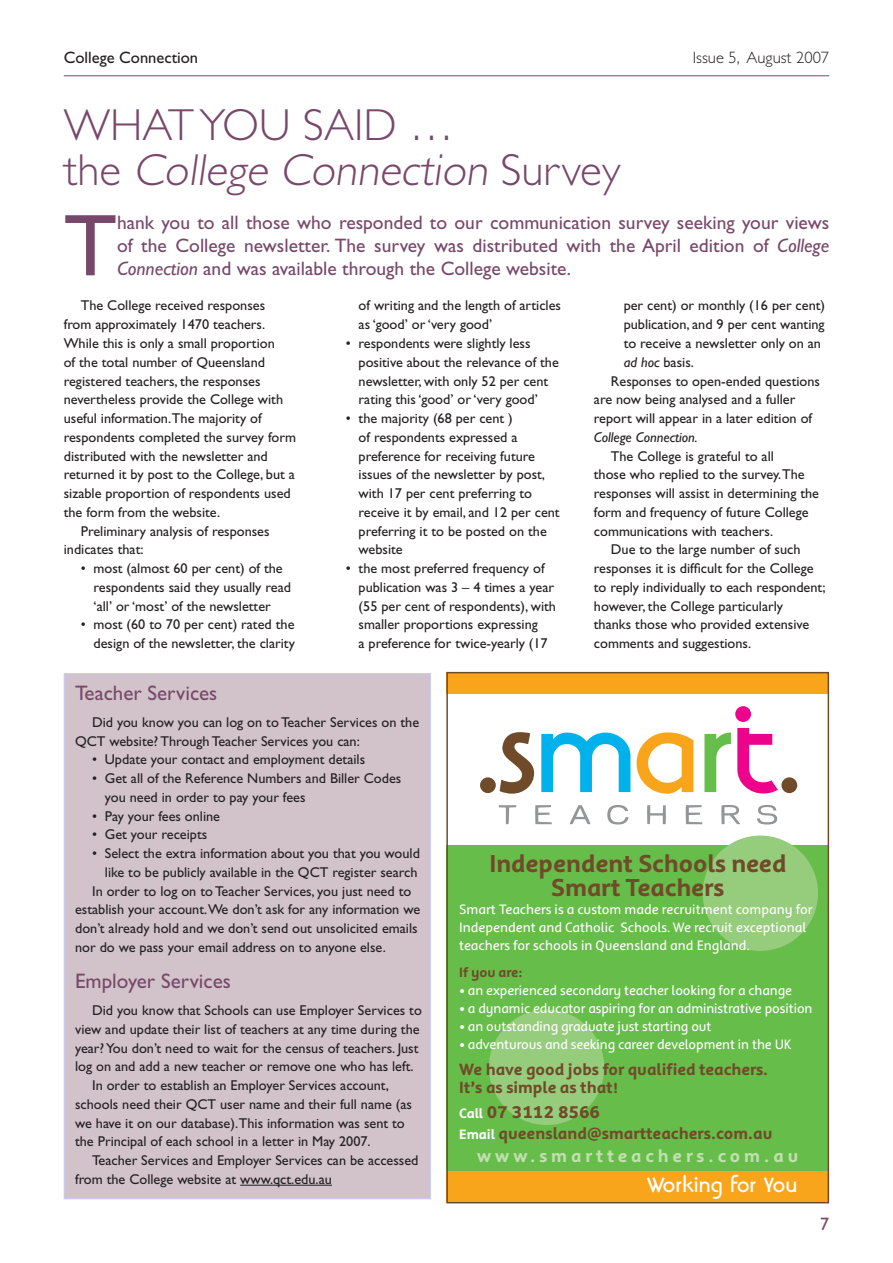
<style>
.page{position:relative;width:893px;height:1263px;background:#fff}
.page>*{position:absolute;margin:0;border:0;box-sizing:border-box;transform-origin:0 0}
.intro{font:88.05px "Gill Sans";color:#78486a}
.head_2{font:300 45px/45px "Gill Sans";color:#78486a}
.t1{font:700 27px/24px "Harmony Beta Text";color:#704b29;text-align:center}
.t2{font:700 25.5px "Linotype Banjoman";color:#fff}
.head_3{font:21px "Gill Sans";color:#78486a}
.t3{font:700 21px "Harmony Beta Text";color:#704b29}
.intro-2{font:19.5px/23.4px "Gill Sans";color:#78486a;text-align:justify}
.t4{font:700 19.5px "Harmony Beta Text";letter-spacing:.205em;color:#c2dfb0}
.t5{font:700 18px/18px "Harmony Beta Text";color:#704b29}
.t6{font:16.5px "Gill Sans";color:#231f20}
.t7{font:300 16.5px "Gill Sans";color:#231f20}
.t8{font:15px/18px "Harmony Beta Text";letter-spacing:-.01em;color:#fff}
.t9{font:700 15px "Harmony Beta Text";color:#704b29}
.body_txt_gill{font:14.25px/18.8px "Gill Sans";color:#231f20}
.bullets_gill{font:14.25px/18.8px "Gill Sans";color:#231f20}
.s1{font-style:italic}
.s2{font-weight:700}
.s3{font-size:15px;color:#fff}
</style>
<div class="page">
<hr style="left:64px;top:75px;width:765px;height:1px;background:#78486a">
<div style="left:64px;top:674px;width:366px;height:525px;background:#d2c3ca"></div>
<hr style="left:240px;top:1185px;width:92px;height:1px;background:#231f20">
<div style="left:446px;top:845px;width:383px;height:339px;background:#67bd4a"></div>
<div style="left:489px;top:1010px;width:115px;height:115px;background:#96cd7c;border-radius:50%"></div>
<div style="left:446px;top:672px;width:383px;height:21px;background:#f9a51b"></div>
<div style="left:446px;top:1171px;width:383px;height:32px;background:#f9a51b"></div>
<div style="left:703px;top:835px;width:115px;height:116px;background:#96cd7c;border-radius:50%"></div>
<div style="left:446px;top:672px;width:383px;height:531px;border:2px solid #704b29"></div>
<div style="left:735px;top:706px;width:16px;height:16px;background:#ed028c;border-radius:50%"></div>
<div style="left:781px;top:777px;width:16px;height:16px;background:#704b29;border-radius:50%"></div>
<div style="left:480px;top:777px;width:16px;height:16px;background:#704b29;border-radius:50%"></div>
<svg style="left:500px;top:732px;width:34px;height:62px"></svg>
<svg style="left:541px;top:732px;width:89px;height:60px"></svg>
<svg style="left:637px;top:732px;width:56px;height:62px"></svg>
<svg style="left:704px;top:732px;width:27px;height:60px"></svg>
<svg style="left:737px;top:728px;width:41px;height:65px"></svg>
<svg style="left:499px;top:805px;width:17px;height:19px"></svg>
<svg style="left:535px;top:805px;width:17px;height:19px"></svg>
<svg style="left:570px;top:805px;width:20px;height:19px"></svg>
<svg style="left:607px;top:805px;width:22px;height:19px"></svg>
<svg style="left:647px;top:805px;width:19px;height:19px"></svg>
<svg style="left:686px;top:805px;width:16px;height:19px"></svg>
<svg style="left:721px;top:805px;width:19px;height:19px"></svg>
<svg style="left:757px;top:805px;width:20px;height:19px"></svg>
<p class="t6" style="left:64px;top:48px;width:136px">College Connection</p>
<p class="t7" style="left:693px;top:49px;width:138px">Issue 5, August 2007</p>
<p class="head_2" style="left:64px;top:103px;width:558px">WHAT YOU SAID …<br>t h e College Connection S u rvey</p>
<p class="intro" style="left:64px;top:195px;width:55px">T</p>
<p class="intro-2" style="left:117px;top:210px;width:714px">hank you to all those who responded to our communication survey seeking your views of the College newsletter. The survey was distributed with the April edition of <span class="s1">College Connection</span> and was available through the College website.</p>
<p class="body_txt_gill" style="left:64px;top:296px;width:234px;text-indent:17px">The College received responses from approximately 1470 teachers.<br>While this is only a small proportion<br>of the total number of Queensland registered teachers, the responses nevertheless provide the College with useful information.The majority of respondents completed the survey form distributed with the newsletter and returned it by post to the College, but a sizable proportion of respondents used the form from the website.</p>
<p class="body_txt_gill" style="left:64px;top:521px;width:207px;text-indent:17px">Preliminary analysis of responses indicates that:</p>
<p class="bullets_gill" style="left:94px;top:559px;width:199px;text-indent:-13px">• most (almost 60 per cent) of the respondents said they usually read ‘all’ or ‘most’ of the newsletter</p>
<p class="bullets_gill" style="left:81px;top:615px;width:216px;text-align:right">• most (60 to 70 per cent) rated the design of the newsletter, the clarity</p>
<p class="bullets_gill" style="left:359px;top:296px;width:204px">of writing and the length of articles as ‘good’ or ‘very good’</p>
<p class="bullets_gill" style="left:359px;top:334px;width:202px;text-indent:-13px">• respondents were slightly less positive about the relevance of the newsletter, with only 52 per cent rating this ‘good’ or ‘very good’</p>
<p class="bullets_gill" style="left:359px;top:409px;width:203px;text-indent:-13px">• the majority (68 per cent )<br>of respondents expressed a preference for receiving future issues of the newsletter by post, with 17 per cent preferring to receive it by email, and 12 per cent preferring it to be posted on the website</p>
<p class="bullets_gill" style="left:359px;top:559px;width:199px;text-indent:-13px">• the most preferred frequency of publication was 3 – 4 times a year (55 per cent of respondents), with smaller proportions expressing<br>a preference for twice-yearly (17</p>
<p class="bullets_gill" style="left:624px;top:296px;width:203px">per cent) or monthly (16 per cent) publication, and 9 per cent wanting to receive a newsletter only on an <span class="s1">ad hoc</span> basis.</p>
<p class="body_txt_gill" style="left:594px;top:371px;width:228px;text-indent:17px">Responses to open-ended questions are now being analysed and a fuller report will appear in a later edition of<br><span class="s1">College Connection.</span></p>
<p class="body_txt_gill" style="left:594px;top:446px;width:227px;text-indent:17px">The College is grateful to all<br>those who replied to the survey.The responses will assist in determining the form and frequency of future College communications with teachers.</p>
<p class="body_txt_gill" style="left:594px;top:540px;width:233px;text-indent:17px">Due to the large number of such responses it is difficult for the College to reply individually to each respondent; however, the College particularly<br>thanks those who provided extensive comments and suggestions.</p>
<p class="head_3" style="left:75px;top:680px;width:144px">Teacher Services</p>
<p class="body_txt_gill" style="left:75px;top:713px;width:346px;text-indent:17px">Did you know you can log on to Teacher Services on the<br>QCT website? Through Teacher Services you can:</p>
<p class="bullets_gill" style="left:92px;top:750px;width:275px">• Update your contact and employment details</p>
<p class="bullets_gill" style="left:105px;top:769px;width:298px;text-indent:-13px">• Get all of the Reference Numbers and Biller Codes you need in order to pay your fees</p>
<p class="bullets_gill" style="left:92px;top:807px;width:129px">• Pay your fees online</p>
<p class="bullets_gill" style="left:92px;top:825px;width:117px">• Get your receipts</p>
<p class="bullets_gill" style="left:92px;top:844px;width:329px;text-align:right">• Select the extra information about you that you would like to be publicly available in the QCT register search</p>
<p class="body_txt_gill" style="left:75px;top:882px;width:347px;text-indent:17px">In order to log on to Teacher Services, you just need to establish your account.We don’t ask for any information we don’t already hold and we don’t send out unsolicited emails nor do we pass your email address on to anyone else.</p>
<p class="head_3" style="left:75px;top:968px;width:157px">Employer Services</p>
<p class="body_txt_gill" style="left:75px;top:1001px;width:348px;text-indent:17px">Did you know that Schools can use Employer Services to view and update their list of teachers at any time during the year? You don’t need to wait for the census of teachers. Just log on and add a new teacher or remove one who has left.</p>
<p class="body_txt_gill" style="left:75px;top:1076px;width:338px;text-indent:17px">In order to establish an Employer Services account, schools need their QCT user name and their full name (as we have it on our database).This information was sent to the Principal of each school in a letter in May 2007.</p>
<p class="body_txt_gill" style="left:75px;top:1151px;width:345px;text-indent:17px">Teacher Services and Employer Services can be accessed from the College website at www.qct.edu.au</p>
<p class="t1" style="left:489px;top:852px;width:299px">Independent Schools need<br>Smart Teachers</p>
<p class="t8" style="left:459px;top:901px;width:355px">Smart Teachers is a custom made recruitment company for<br>Independent and Catholic Schools. We recruit exceptional teachers for schools in Queensland and England.</p>
<p class="t9" style="left:459px;top:964px;width:65px">If you are:</p>
<p class="t8" style="left:459px;top:981px;width:334px"><span class="s2">•</span> an experienced secondary teacher looking for a change</p>
<p class="t8" style="left:459px;top:999px;width:355px"><span class="s2">•</span> a dynamic educator aspiring for an administrative position</p>
<p class="t8" style="left:459px;top:1017px;width:254px"><span class="s2">•</span> an outstanding graduate just starting out</p>
<p class="t8" style="left:459px;top:1035px;width:334px"><span class="s2">•</span> adventurous and seeking career development in the UK</p>
<p class="t5" style="left:459px;top:1061px;width:311px">We have good jobs for qualified teachers.<br>It’s as simple as that!</p>
<p class="t3" style="left:459px;top:1100px;width:142px"><span class="s3">Call</span> 07 3112 8566</p>
<p class="t5" style="left:459px;top:1124px;width:315px"><span class="s3">Email</span> queensland@smartteachers.com.au</p>
<p class="t4" style="left:477px;top:1145px;width:323px">www.smartteachers.com.au</p>
<p class="t2" style="left:647px;top:1172px;width:152px">Working for You</p>
</div>
